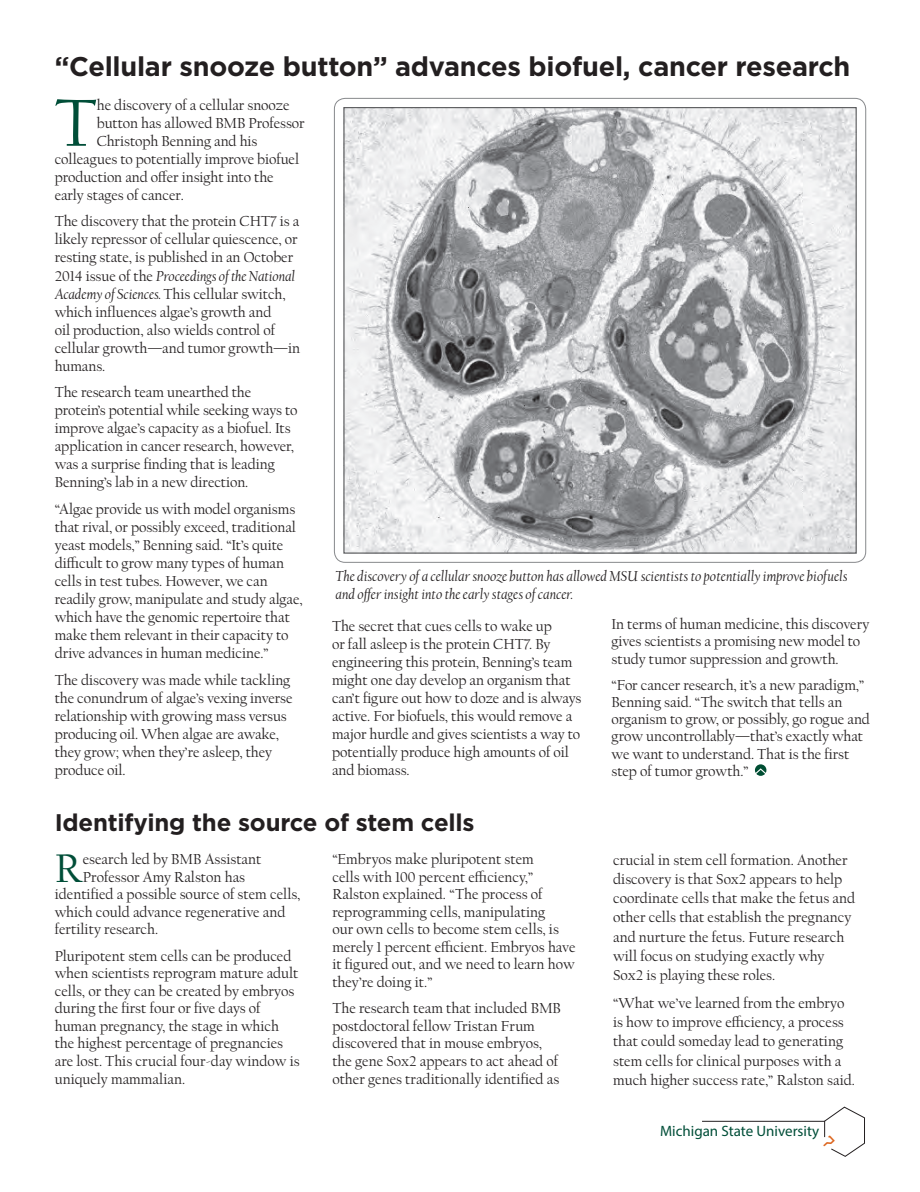
<style>
.page{position:relative;width:920px;height:1192px;background:#fff}
.page>*{position:absolute;margin:0;border:0;box-sizing:border-box;transform-origin:0 0}
.t1{font:69.3px "Californian FB";color:#004e38}
.t2{font:41.4px "Californian FB";color:#004e38}
.t3{font:700 27px "Gotham";letter-spacing:-.01em;color:#231f20}
.t4{font:700 24px "Gotham";letter-spacing:-.01em;color:#231f20}
.t5{font:15px/18px "Californian FB";letter-spacing:-.005em;color:#231f20}
.t6{font:italic 15px/18px "Californian FB";color:#231f20}
.t7{font:15px "Myriad Pro";color:#004e38}
.s1{font-style:italic}
</style>
<div class="page">
<hr style="left:702px;top:1120px;width:122px;height:1px;background:#231f20">
<svg style="left:755px;top:764px;width:11px;height:11px"></svg>
<img style="left:345px;top:109px;width:509px;height:442px">
<svg style="left:821px;top:1106px;width:44px;height:50px"></svg>
<h1 class="t3" style="left:55px;top:49px;width:797px">“Cellular snooze button” advances biofuel, cancer research</h1>
<p class="t1" style="left:55px;top:88px;width:44px">T</p>
<p class="t5" style="left:97px;top:96px;width:194px">he discovery of a cellular snooze</p>
<p class="t5" style="left:97px;top:114px;width:209px">button has allowed BMB Professor</p>
<p class="t5" style="left:97px;top:132px;width:162px">Christoph Benning and his</p>
<p class="t5" style="left:55px;top:150px;width:246px">colleagues to potentially improve biofuel</p>
<p class="t5" style="left:55px;top:168px;width:220px">production and offer insight into the</p>
<p class="t5" style="left:55px;top:186px;width:131px">early stages of cancer.</p>
<p class="t5" style="left:55px;top:213px;width:247px">The discovery that the protein CHT7 is a likely repressor of cellular quiescence, or resting state, is published in an October 2014 issue of the <span class="s1">Proceedings of the National Academy of Sciences.</span> This cellular switch, which influences algae’s growth and<br>oil production, also wields control of cellular growth—and tumor growth—in humans.</p>
<p class="t5" style="left:55px;top:384px;width:244px">The research team unearthed the protein’s potential while seeking ways to improve algae’s capacity as a biofuel. Its application in cancer research, however, was a surprise finding that is leading Benning’s lab in a new direction.</p>
<p class="t5" style="left:55px;top:500px;width:249px">“Algae provide us with model organisms that rival, or possibly exceed, traditional yeast models,” Benning said. “It’s quite difficult to grow many types of human cells in test tubes. However, we can readily grow, manipulate and study algae, which have the genomic repertoire that make them relevant in their capacity to drive advances in human medicine.”</p>
<p class="t5" style="left:55px;top:671px;width:239px">The discovery was made while tackling the conundrum of algae’s vexing inverse relationship with growing mass versus producing oil. When algae are awake, they grow; when they’re asleep, they produce oil.</p>
<p class="t6" style="left:335px;top:566px;width:513px">The discovery of a cellular snooze button has allowed MSU scientists to potentially improve biofuels and offer insight into the early stages of cancer.</p>
<p class="t5" style="left:332px;top:617px;width:251px">The secret that cues cells to wake up<br>or fall asleep is the protein CHT7. By engineering this protein, Benning’s team might one day develop an organism that can’t figure out how to doze and is always active. For biofuels, this would remove a major hurdle and gives scientists a way to potentially produce high amounts of oil and biomass.</p>
<p class="t5" style="left:611px;top:616px;width:259px;line-height:17.2px">In terms of human medicine, this discovery gives scientists a promising new model to study tumor suppression and growth.</p>
<p class="t5" style="left:611px;top:676px;width:260px;line-height:17.2px">“For cancer research, it’s a new paradigm,” Benning said. “The switch that tells an organism to grow, or possibly, go rogue and grow uncontrollably—that’s exactly what we want to understand. That is the first step of tumor growth.”</p>
<h2 class="t4" style="left:55px;top:806px;width:421px">Identifying the source of stem cells</h2>
<p class="t2" style="left:55px;top:846px;width:30px">R</p>
<p class="t5" style="left:83px;top:850px;width:180px">esearch led by BMB Assistant</p>
<p class="t5" style="left:332px;top:850px;width:245px;line-height:17.5px">“Embryos make pluripotent stem<br>cells with 100 percent efficiency,” Ralston explained. “The process of reprogramming cells, manipulating<br>our own cells to become stem cells, is merely 1 percent efficient. Embryos have it figured out, and we need to learn how they’re doing it.”</p>
<p class="t5" style="left:332px;top:999px;width:230px;line-height:17.5px">The research team that included BMB postdoctoral fellow Tristan Frum discovered that in mouse embryos, the gene Sox2 appears to act ahead of other genes traditionally identified as</p>
<p class="t5" style="left:83px;top:868px;width:164px">Professor Amy Ralston has</p>
<p class="t5" style="left:55px;top:885px;width:247px">identified a possible source of stem cells,</p>
<p class="t5" style="left:55px;top:903px;width:232px">which could advance regenerative and</p>
<p class="t5" style="left:55px;top:920px;width:105px">fertility research.</p>
<p class="t5" style="left:55px;top:947px;width:246px;line-height:17.5px">Pluripotent stem cells can be produced when scientists reprogram mature adult cells, or they can be created by embryos during the first four or five days of human pregnancy, the stage in which the highest percentage of pregnancies are lost. This crucial four-day window is uniquely mammalian.</p>
<p class="t5" style="left:613px;top:850px;width:244px;line-height:19.2px">crucial in stem cell formation. Another discovery is that Sox2 appears to help coordinate cells that make the fetus and other cells that establish the pregnancy and nurture the fetus. Future research will focus on studying exactly why Sox2 is playing these roles.</p>
<p class="t5" style="left:613px;top:993px;width:243px;line-height:19.2px">“What we’ve learned from the embryo is how to improve efficiency, a process that could someday lead to generating stem cells for clinical purposes with a much higher success rate,” Ralston said.</p>
<p class="t7" style="left:660px;top:1121px;width:161px">Michigan State University</p>
</div>
